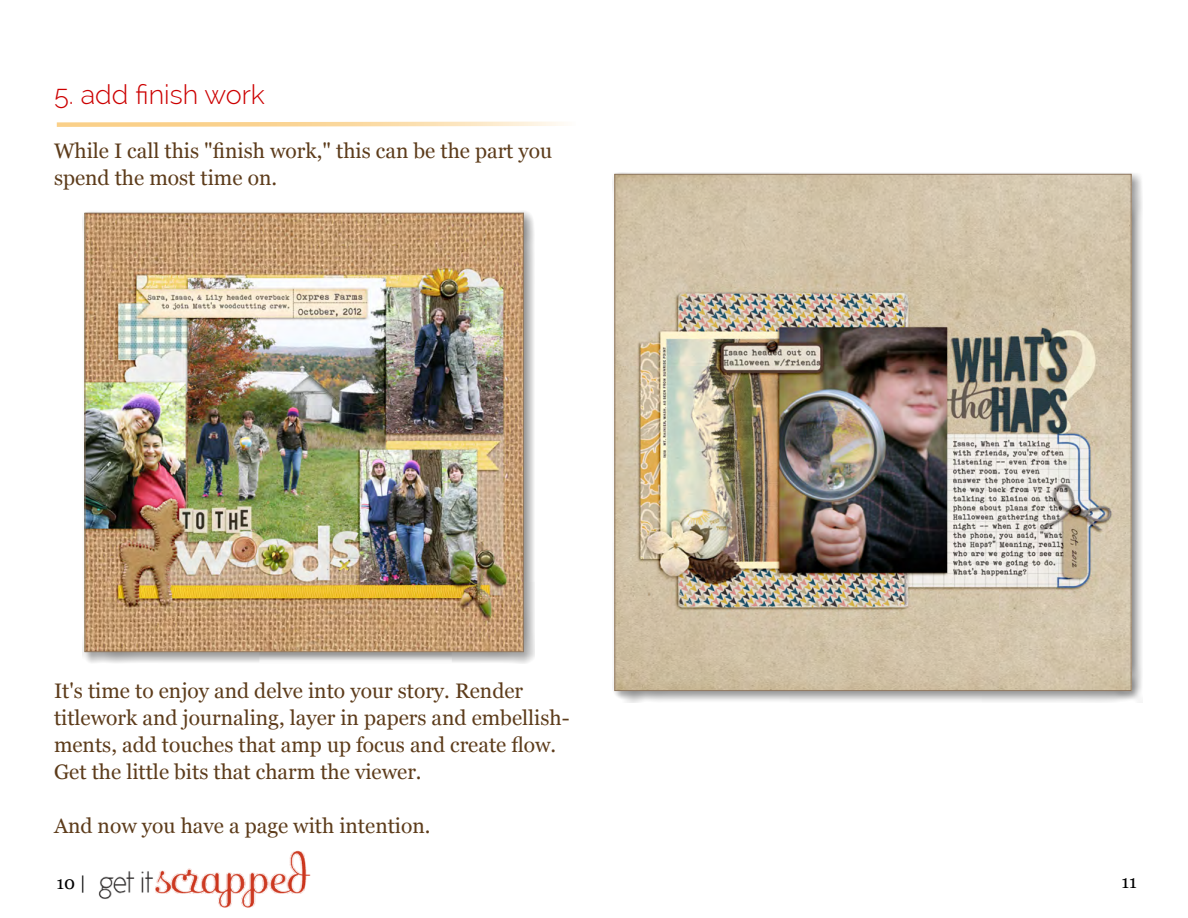
<style>
.page{position:relative;width:1188px;height:918px;background:#fff}
.page>*{position:absolute;margin:0;border:0;box-sizing:border-box;transform-origin:0 0}
.t1{font:300 27px "Raleway";color:#c00}
.t2{font:21px/27px "Georgia";color:#5d3c1b}
.t3{font:18px "Georgia";color:#000}
</style>
<div class="page">
<img style="left:98px;top:850px;width:213px;height:58px">
<div style="left:612px;top:172px;width:531px;height:531px;background:#000;opacity:.43"></div>
<img style="left:616px;top:176px;width:514px;height:513px">
<div style="left:82px;top:211px;width:453px;height:453px;background:#000;opacity:.43"></div>
<img style="left:87px;top:215px;width:435px;height:435px">
<svg style="left:56px;top:121px;width:508px;height:6px"></svg>
<p class="t1" style="left:54px;top:79px;width:212px">5. add finish work</p>
<p class="t2" style="left:54px;top:138px;width:500px">While I call this "finish work," this can be the part you spend the most time on.</p>
<p class="t2" style="left:54px;top:678px;width:517px">It's time to enjoy and delve into your story. Render titlework and journaling, layer in papers and embellish&shy;ments, add touches that amp up focus and create flow.<br>Get the little bits that charm the viewer.</p>
<p class="t2" style="left:54px;top:813px;width:378px">And now you have a page with intention.</p>
<p class="t3" style="left:56px;top:872px;width:31px">10 |</p>
<p class="t3" style="left:1121px;top:871px;width:17px">11</p>
</div>
